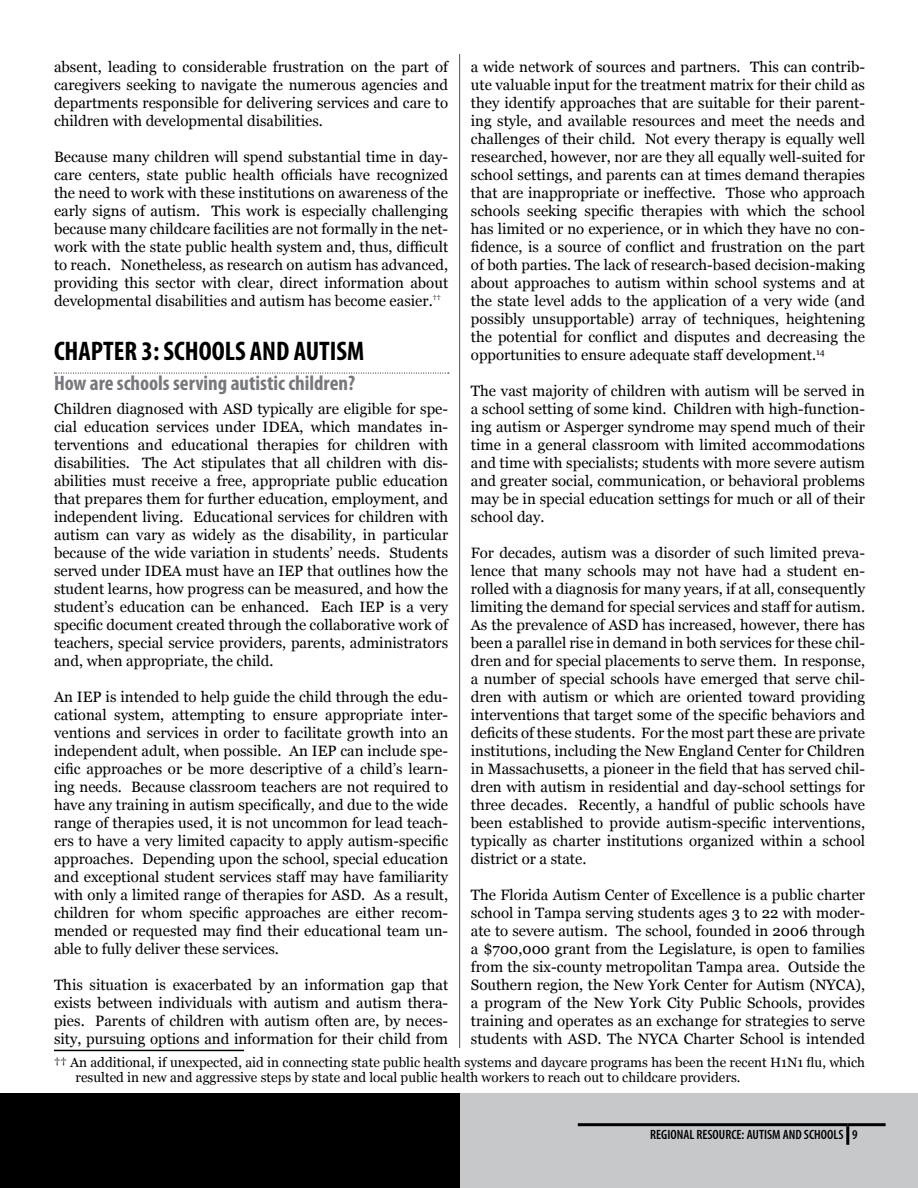
<style>
.page{position:relative;width:918px;height:1188px;background:#fff}
.page>*{position:absolute;margin:0;border:0;box-sizing:border-box;transform-origin:0 0}
.t1{font:700 condensed 27px "Myriad Pro";color:#000}
.t2{font:700 condensed 21px "Myriad Pro";color:#77787b}
.t3{font:15px/18px "Georgia";color:#000;text-align:justify}
.t4{font:13.5px/15px "Georgia";color:#000}
.t5{font:600 condensed 13.5px "Myriad Pro";color:#000}
</style>
<div class="page">
<hr style="left:459px;top:54px;width:1px;height:1026px;background:#636466">
<div style="left:0;top:1094px;width:460px;height:94px;background:#000"></div>
<div style="left:460px;top:1094px;width:458px;height:94px;background:#c7c8ca"></div>
<hr style="left:578px;top:1123px;width:270px;height:3px;background:#000">
<hr style="left:848px;top:1123px;width:38px;height:3px;background:#000">
<hr style="left:846px;top:1126px;width:3px;height:19px;background:#000">
<div style="left:441px;top:1048px;width:30px;height:38px;background:#fff"></div>
<svg style="left:54px;top:373px;width:395px;height:1px"></svg>
<hr style="left:54px;top:1050px;width:190px;height:1px;background:#000">
<p class="t3" style="left:54px;top:58px;width:396px">absent, leading to considerable frustration on the part of caregivers seeking to navigate the numerous agencies and departments responsible for delivering services and care to children with developmental disabilities.</p>
<p class="t3" style="left:54px;top:148px;width:396px">Because many children will spend substantial time in day&shy;care centers, state public health officials have recognized the need to work with these institutions on awareness of the early signs of autism. This work is especially challenging because many childcare facilities are not formally in the net&shy;work with the state public health system and, thus, difficult to reach. Nonetheless, as research on autism has advanced, providing this sector with clear, direct information about developmental disabilities and autism has become easier.<sup>††</sup></p>
<h1 class="t1" style="left:54px;top:334px;width:312px">CHAPTER 3: SCHOOLS AND AUTISM</h1>
<h2 class="t2" style="left:54px;top:370px;width:303px">How are schools serving autistic children?</h2>
<p class="t3" style="left:54px;top:400px;width:396px">Children diagnosed with ASD typically are eligible for spe&shy;cial education services under IDEA, which mandates in&shy;terventions and educational therapies for children with disabilities. The Act stipulates that all children with dis&shy;abilities must receive a free, appropriate public education that prepares them for further education, employment, and independent living. Educational services for children with autism can vary as widely as the disability, in particular because of the wide variation in students’ needs. Students served under IDEA must have an IEP that outlines how the student learns, how progress can be measured, and how the student’s education can be enhanced. Each IEP is a very specific document created through the collaborative work of teachers, special service providers, parents, administrators and, when appropriate, the child.</p>
<p class="t3" style="left:54px;top:688px;width:396px">An IEP is intended to help guide the child through the edu&shy;cational system, attempting to ensure appropriate inter&shy;ventions and services in order to facilitate growth into an independent adult, when possible. An IEP can include spe&shy;cific approaches or be more descriptive of a child’s learn&shy;ing needs. Because classroom teachers are not required to have any training in autism specifically, and due to the wide range of therapies used, it is not uncommon for lead teach&shy;ers to have a very limited capacity to apply autism-specific approaches. Depending upon the school, special education and exceptional student services staff may have familiarity with only a limited range of therapies for ASD. As a result, children for whom specific approaches are either recom&shy;mended or requested may find their educational team un&shy;able to fully deliver these services.</p>
<p class="t3" style="left:54px;top:976px;width:396px">This situation is exacerbated by an information gap that exists between individuals with autism and autism thera&shy;pies. Parents of children with autism often are, by neces&shy;sity, pursuing options and information for their child from</p>
<p class="t3" style="left:471px;top:58px;width:396px">a wide network of sources and partners. This can contrib&shy;ute valuable input for the treatment matrix for their child as they identify approaches that are suitable for their parent&shy;ing style, and available resources and meet the needs and challenges of their child. Not every therapy is equally well researched, however, nor are they all equally well-suited for school settings, and parents can at times demand therapies that are inappropriate or ineffective. Those who approach schools seeking specific therapies with which the school has limited or no experience, or in which they have no con&shy;fidence, is a source of conflict and frustration on the part of both parties. The lack of research-based decision-making about approaches to autism within school systems and at the state level adds to the application of a very wide (and possibly unsupportable) array of techniques, heightening the potential for conflict and disputes and decreasing the opportunities to ensure adequate staff development.<sup>14</sup></p>
<p class="t3" style="left:471px;top:382px;width:396px">The vast majority of children with autism will be served in a school setting of some kind. Children with high-function&shy;ing autism or Asperger syndrome may spend much of their time in a general classroom with limited accommodations and time with specialists; students with more severe autism and greater social, communication, or behavioral problems may be in special education settings for much or all of their school day.</p>
<p class="t3" style="left:471px;top:544px;width:396px">For decades, autism was a disorder of such limited preva&shy;lence that many schools may not have had a student en&shy;rolled with a diagnosis for many years, if at all, consequently limiting the demand for special services and staff for autism.<br>As the prevalence of ASD has increased, however, there has been a parallel rise in demand in both services for these chil&shy;dren and for special placements to serve them. In response, a number of special schools have emerged that serve chil&shy;dren with autism or which are oriented toward providing interventions that target some of the specific behaviors and deficits of these students. For the most part these are private institutions, including the New England Center for Children in Massachusetts, a pioneer in the field that has served chil&shy;dren with autism in residential and day-school settings for three decades. Recently, a handful of public schools have been established to provide autism-specific interventions, typically as charter institutions organized within a school district or a state.</p>
<p class="t3" style="left:471px;top:886px;width:396px">The Florida Autism Center of Excellence is a public charter school in Tampa serving students ages 3 to 22 with moder&shy;ate to severe autism. The school, founded in 2006 through a $700,000 grant from the Legislature, is open to families from the six-county metropolitan Tampa area. Outside the Southern region, the New York Center for Autism (NYCA), a program of the New York City Public Schools, provides training and operates as an exchange for strategies to serve students with ASD. The NYCA Charter School is intended</p>
<p class="t4" style="left:76px;top:1055px;width:791px;text-indent:-22px">†† An additional, if unexpected, aid in connecting state public health systems and daycare programs has been the recent H1N1 flu, which resulted in new and aggressive steps by state and local public health workers to reach out to childcare providers.</p>
<p class="t5" style="left:650px;top:1126px;width:209px">REGIONAL RESOURCE: AUTISM AND SCHOOLS 9</p>
</div>
